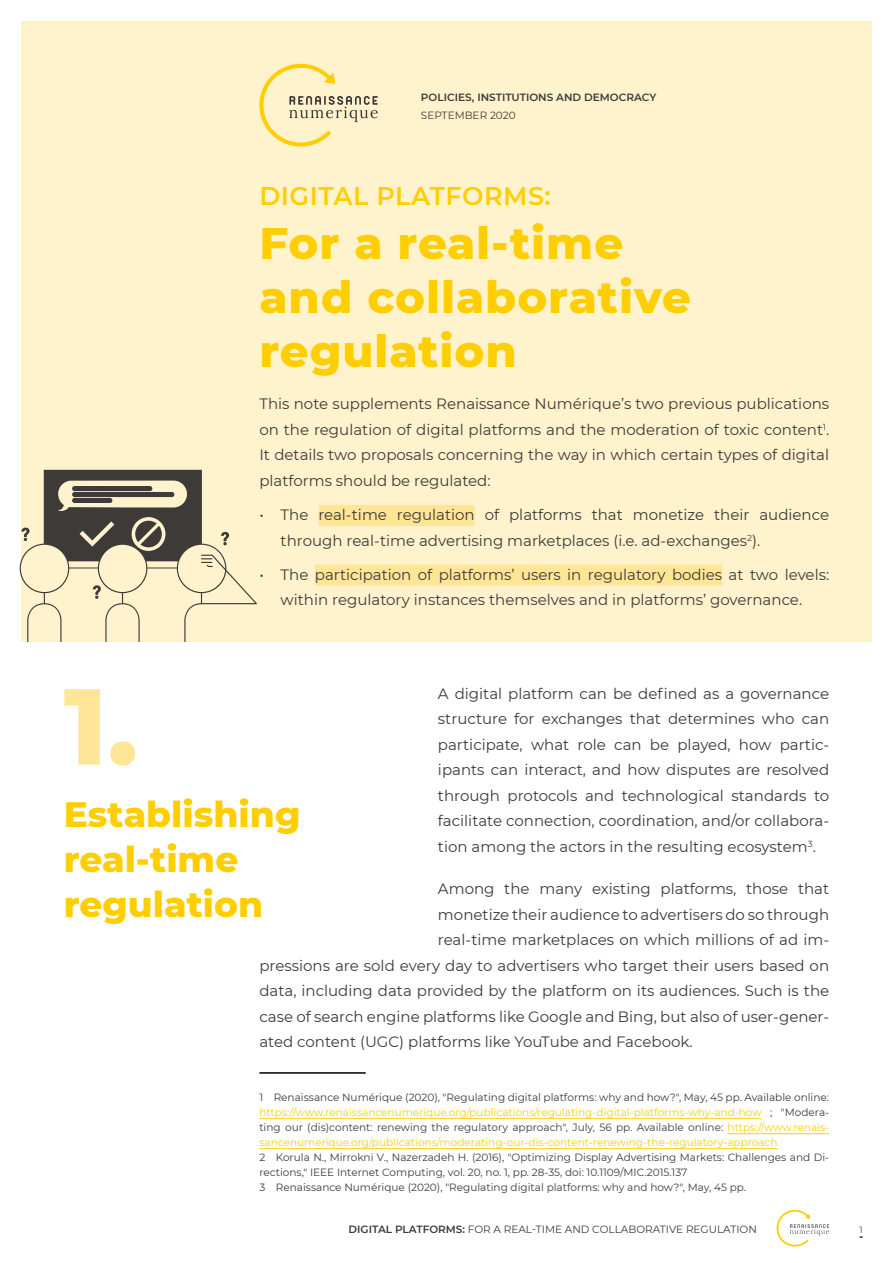
<style>
.page{position:relative;width:893px;height:1263px;background:#fff}
.page>*{position:absolute;margin:0;border:0;box-sizing:border-box;transform-origin:0 0}
.t1{font:800 108px "Montserrat";color:#ffe696}
.t2{font:800 45px/54px "Montserrat";letter-spacing:.02em;color:#ffce00}
.t3{font:800 36px/45px "Montserrat";color:#ffce00}
.t4{font:600 25.5px "Montserrat";letter-spacing:.02em;color:#ffce00}
.CORPS{font:15px/25.5px "Montserrat";color:#3d3a37;text-align:justify}
.NOTE_DE_BAS_DE_PAGE{font:10.5px/15px "Montserrat";color:#ffce00;text-align:justify}
.NOTE_DE_BAS_DE_PAGE-2{font:10.5px/15px "Montserrat";color:#3d3a37}
.CORPS-2{font:600 10.5px "Montserrat";color:#3d3a37}
.CORPS-3{font:10.5px "Montserrat";color:#3d3a37}
.t5{font:9px "Montserrat";color:#3d3a37}
.s1{color:#3d3a37}
.s2{font-weight:600}
</style>
<div class="page">
<svg style="left:777px;top:1209px;width:52px;height:37px"></svg>
<div style="left:21px;top:21px;width:851px;height:621px;background:#fff3ce"></div>
<svg style="left:259px;top:63px;width:119px;height:84px"></svg>
<div style="left:318px;top:505px;width:157px;height:21px;background:#ffe696"></div>
<div style="left:315px;top:564px;width:407px;height:21px;background:#ffe696"></div>
<hr style="left:259px;top:1072px;width:107px;height:2px;background:#000">
<hr style="left:259px;top:1118px;width:503px;height:1px;background:#ffce00">
<hr style="left:728px;top:1133px;width:101px;height:1px;background:#ffce00">
<hr style="left:259px;top:1148px;width:519px;height:1px;background:#ffce00">
<svg style="left:20px;top:470px;width:237px;height:172px"></svg>
<div style="left:72px;top:486px;width:80px;height:5px;background:#3d3a37;border-radius:2px"></div>
<div style="left:72px;top:492px;width:102px;height:5px;background:#3d3a37;border-radius:2px"></div>
<div style="left:72px;top:498px;width:40px;height:5px;background:#3d3a37;border-radius:2px"></div>
<p class="CORPS-2" style="left:421px;top:90px;width:237px">POLICIES, INSTITUTIONS AND DEMOCRACY</p>
<p class="CORPS-3" style="left:421px;top:108px;width:96px">SEPTEMBER 2020</p>
<h1 class="t4" style="left:259px;top:178px;width:293px">DIGITAL PLATFORMS:</h1>
<h1 class="t2" style="left:259px;top:213px;width:433px">For a real-time and collaborative regulation</h1>
<p class="CORPS" style="left:259px;top:391px;width:571px">This note supplements Renaissance Numérique’s two previous publications on the regulation of digital platforms and the moderation of toxic content<sup>1</sup>.<br>It details two proposals concerning the way in which certain types of digital platforms should be regulated:</p>
<p class="CORPS" style="left:281px;top:501px;width:550px;text-indent:-21px">• The real-time regulation of platforms that monetize their audience through real-time advertising marketplaces (i.e. ad-exchanges<sup>2</sup>).</p>
<p class="CORPS" style="left:259px;top:561px;width:571px;text-align:center">• The participation of platforms’ users in regulatory bodies at two levels: within regulatory instances themselves and in platforms’ governance.</p>
<p class="CORPS" style="left:438px;top:680px;width:393px">A digital platform can be defined as a governance structure for exchanges that determines who can participate, what role can be played, how partic&shy;ipants can interact, and how disputes are resolved through protocols and technological standards to facilitate connection, coordination, and/or collabora&shy;tion among the actors in the resulting ecosystem<sup>3</sup>.</p>
<p class="CORPS" style="left:438px;top:875px;width:393px">Among the many existing platforms, those that</p>
<p class="CORPS" style="left:438px;top:901px;width:393px">monetize their audience to advertisers do so through</p>
<p class="CORPS" style="left:438px;top:926px;width:393px">real-time marketplaces on which millions of ad im-</p>
<p class="CORPS" style="left:259px;top:952px;width:571px">pressions are sold every day to advertisers who target their users based on</p>
<p class="CORPS" style="left:259px;top:977px;width:571px">data, including data provided by the platform on its audiences. Such is the</p>
<p class="CORPS" style="left:259px;top:1003px;width:571px">case of search engine platforms like Google and Bing, but also of user-gener-</p>
<p class="CORPS" style="left:259px;top:1028px;width:435px">ated content (UGC) platforms like YouTube and Facebook.</p>
<h2 class="t1" style="left:64px;top:647px;width:76px">1.</h2>
<h2 class="t3" style="left:64px;top:789px;width:238px">Establishing real-time regulation</h2>
<p class="NOTE_DE_BAS_DE_PAGE" style="left:259px;top:1089px;width:571px"><span class="s1">1 Renaissance Numérique (2020), "Regulating digital platforms: why and how?", May, 45 pp. Available online: </span>https://www.renaissancenumerique.org/publications/regulating-digital-platforms-why-and-how <span class="s1">; "Modera&shy;ting our (dis)content: renewing the regulatory approach", July, 56 pp. Available online:</span> https://www.renais&shy;sancenumerique.org/publications/moderating-our-dis-content-renewing-the-regulatory-approach</p>
<p class="NOTE_DE_BAS_DE_PAGE-2" style="left:259px;top:1149px;width:571px">2 Korula N., Mirrokni V., Nazerzadeh H. (2016), "Optimizing Display Advertising Markets: Challenges and Di&shy;rections," IEEE Internet Computing, vol. 20, no. 1, pp. 28-35, doi: 10.1109/MIC.2015.137</p>
<p class="NOTE_DE_BAS_DE_PAGE-2" style="left:259px;top:1179px;width:488px">3 Renaissance Numérique (2020), "Regulating digital platforms: why and how?", May, 45 pp.</p>
<p class="NOTE_DE_BAS_DE_PAGE-2" style="left:349px;top:1222px;width:410px"><span class="s2">DIGITAL PLATFORMS:</span> FOR A REAL-TIME AND COLLABORATIVE REGULATION</p>
<p class="t5" style="left:859px;top:1223px;width:5px">1</p>
</div>
